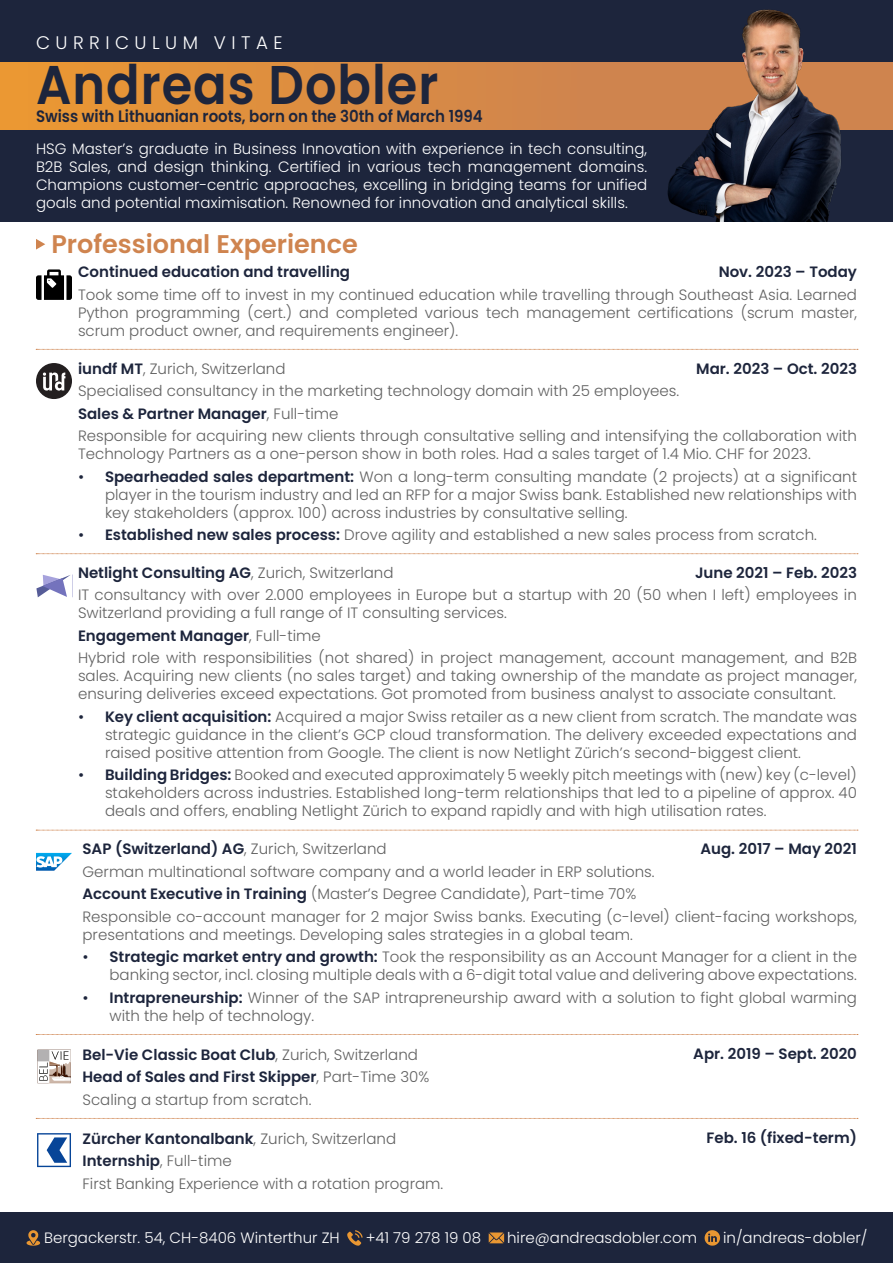
<style>
.page{position:relative;width:893px;height:1263px;background:#fff}
.page>*{position:absolute;margin:0;border:0;box-sizing:border-box;transform-origin:0 0}
.t1{font:600 54.45px "Poppins";letter-spacing:.02em;color:#1d253c;scale:.91 1}
.t2{font:600 25.5px "Poppins";color:#cf844f}
.t3{font:300 18.15px "Poppins";letter-spacing:.3em;color:#fff}
.t4{font:600 16.5px "Poppins";color:#1d253c;scale:.91 1}
.t5{font:300 15px/18px "Poppins";color:#616161;text-align:justify}
.t6{font:300 15px/18px "Poppins";color:#fff;text-align:justify}
.t7{font:600 15px "Poppins";color:#1d253c}
.s1{font-weight:600;color:#1d253c}
.s2{font-weight:300;color:#616161}
.s3{font-weight:400;color:#1d253c}
</style>
<div class="page">
<div style="left:0;top:0;width:893px;height:221px;background:#1d253c"></div>
<div style="left:0;top:1213px;width:893px;height:50px;background:#1d253c"></div>
<svg style="left:0;top:62px;width:626px;height:68px;fill:#dd8e40"></svg>
<svg style="left:36px;top:239px;width:9px;height:11px"></svg>
<svg style="left:36px;top:553px;width:822px;height:1px"></svg>
<svg style="left:36px;top:830px;width:822px;height:1px"></svg>
<svg style="left:36px;top:1034px;width:822px;height:1px"></svg>
<svg style="left:36px;top:349px;width:822px;height:1px"></svg>
<svg style="left:36px;top:363px;width:36px;height:36px"></svg>
<svg style="left:36px;top:269px;width:36px;height:31px"></svg>
<svg style="left:36px;top:575px;width:34px;height:22px"></svg>
<svg style="left:36px;top:853px;width:36px;height:18px"></svg>
<svg style="left:37px;top:1133px;width:34px;height:34px"></svg>
<svg style="left:37px;top:1049px;width:34px;height:35px"></svg>
<svg style="left:36px;top:1118px;width:822px;height:1px"></svg>
<svg style="left:26px;top:1230px;width:14px;height:15px"></svg>
<svg style="left:347px;top:1230px;width:16px;height:15px"></svg>
<svg style="left:489px;top:1232px;width:15px;height:11px"></svg>
<svg style="left:705px;top:1230px;width:15px;height:15px"></svg>
<img style="left:626px;top:9px;width:267px;height:212px">
<p class="t3" style="left:36px;top:32px;width:248px">CURRICULUM VITAE</p>
<p class="t1" style="left:36px;top:54px;width:444px">Andreas Dobler</p>
<p class="t4" style="left:36px;top:107px;width:492px">Swiss with Lithuanian roots, born on the 30th of March 1994</p>
<p class="t6" style="left:36px;top:140px;width:613px">HSG Master’s graduate in Business Innovation with experience in tech consulting, B2B Sales, and design thinking. Certified in various tech management domains.<br>Champions customer-centric approaches, excelling in bridging teams for unified goals and potential maximisation. Renowned for innovation and analytical skills.</p>
<p class="t2" style="left:51px;top:229px;width:308px">Professional Experience</p>
<p class="t7" style="left:78px;top:263px;width:274px">Continued education and travelling</p>
<p class="t5" style="left:78px;top:285px;width:780px">Took some time off to invest in my continued education while travelling through Southeast Asia. Learned Python programming (cert.) and completed various tech management certifications (scrum master, scrum product owner, and requirements engineer).</p>
<p class="t7" style="left:719px;top:263px;width:140px">Nov. 2023 – Today</p>
<p class="t5" style="left:78px;top:359px;width:209px"><span class="s1">iundf MT</span>, Zurich, Switzerland</p>
<p class="t5" style="left:78px;top:382px;width:603px">Specialised consultancy in the marketing technology domain with 25 employees.</p>
<p class="t7" style="left:78px;top:405px;width:262px">Sales &amp; Partner Manager<span class="s2">, Full-time</span></p>
<p class="t5" style="left:78px;top:427px;width:780px">Responsible for acquiring new clients through consultative selling and intensifying the collaboration with<br>Technology Partners as a one-person show in both roles. Had a sales target of 1.4 Mio. CHF for 2023.</p>
<p class="t5" style="left:105px;top:467px;width:753px;text-indent:-27px"><span class="s3">•</span> <span class="s1">Spearheaded sales department:</span> Won a long-term consulting mandate (2 projects) at a significant player in the tourism industry and led an RFP for a major Swiss bank. Established new relationships with key stakeholders (approx. 100) across industries by consultative selling.</p>
<p class="t5" style="left:78px;top:526px;width:740px"><span class="s3">•</span> <span class="s1">Established new sales process:</span> Drove agility and established a new sales process from scratch.</p>
<p class="t7" style="left:696px;top:360px;width:162px">Mar. 2023 – Oct. 2023</p>
<p class="t7" style="left:78px;top:564px;width:317px">Netlight Consulting AG<span class="s2">, Zurich, Switzerland</span></p>
<p class="t5" style="left:78px;top:586px;width:780px">IT consultancy with over 2.000 employees in Europe but a startup with 20 (50 when I left) employees in<br>Switzerland providing a full range of IT consulting services.</p>
<p class="t7" style="left:78px;top:627px;width:244px">Engagement Manager<span class="s2">, Full-time</span></p>
<p class="t5" style="left:78px;top:649px;width:780px">Hybrid role with responsibilities (not shared) in project management, account management, and B2B sales. Acquiring new clients (no sales target) and taking ownership of the mandate as project manager, ensuring deliveries exceed expectations. Got promoted from business analyst to associate consultant.</p>
<p class="t5" style="left:105px;top:708px;width:753px;text-indent:-27px"><span class="s3">•</span> <span class="s1">Key client acquisition:</span> Acquired a major Swiss retailer as a new client from scratch. The mandate was strategic guidance in the client’s GCP cloud transformation. The delivery exceeded expectations and raised positive attention from Google. The client is now Netlight Zürich’s second-biggest client.</p>
<p class="t5" style="left:105px;top:766px;width:753px;text-indent:-27px"><span class="s3">•</span> <span class="s1">Building Bridges:</span> Booked and executed approximately 5 weekly pitch meetings with (new) key (c-level) stakeholders across industries. Established long-term relationships that led to a pipeline of approx. 40 deals and offers, enabling Netlight Zürich to expand rapidly and with high utilisation rates.</p>
<p class="t7" style="left:695px;top:564px;width:163px">June 2021 – Feb. 2023</p>
<p class="t5" style="left:83px;top:840px;width:306px"><span class="s1">SAP (Switzerland) AG</span>, Zurich, Switzerland</p>
<p class="t5" style="left:83px;top:863px;width:574px">German multinational software company and a world leader in ERP solutions.</p>
<p class="t5" style="left:83px;top:885px;width:555px"><span class="s1">Account Executive in Training</span> (Master’s Degree Candidate), Part-time 70%</p>
<p class="t5" style="left:83px;top:908px;width:776px">Responsible co-account manager for 2 major Swiss banks. Executing (c-level) client-facing workshops, presentations and meetings. Developing sales strategies in a global team.</p>
<p class="t5" style="left:83px;top:948px;width:776px;text-align:right"><span class="s3">•</span> <span class="s1">Strategic market entry and growth:</span> Took the responsibility as an Account Manager for a client in the banking sector, incl. closing multiple deals with a 6-digit total value and delivering above expectations.</p>
<p class="t5" style="left:110px;top:989px;width:749px;text-indent:-27px"><span class="s3">•</span> <span class="s1">Intrapreneurship:</span> Winner of the SAP intrapreneurship award with a solution to fight global warming with the help of technology.</p>
<p class="t7" style="left:700px;top:840px;width:158px">Aug. 2017 – May 2021</p>
<p class="t7" style="left:83px;top:1046px;width:337px">Bel-Vie Classic Boat Club<span class="s2">, Zurich, Switzerland</span></p>
<p class="t7" style="left:83px;top:1068px;width:348px">Head of Sales and First Skipper<span class="s2">, Part-Time 30%</span></p>
<p class="t5" style="left:83px;top:1090px;width:230px">Scaling a startup from scratch.</p>
<p class="t7" style="left:82px;top:1130px;width:315px">Zürcher Kantonalbank<span class="s2">, Zurich, Switzerland</span></p>
<p class="t7" style="left:82px;top:1152px;width:151px">Internship<span class="s2">, Full-time</span></p>
<p class="t5" style="left:82px;top:1174px;width:362px">First Banking Experience with a rotation program.</p>
<p class="t7" style="left:693px;top:1045px;width:165px">Apr. 2019 – Sept. 2020</p>
<p class="t7" style="left:706px;top:1128px;width:152px">Feb. 16 (fixed-term)</p>
<p class="t6" style="left:44px;top:1229px;width:297px">Bergackerstr. 54, CH-8406 Winterthur ZH</p>
<p class="t6" style="left:366px;top:1229px;width:117px">+41 79 278 19 08</p>
<p class="t6" style="left:507px;top:1229px;width:191px">hire@andreasdobler.com</p>
<p class="t6" style="left:723px;top:1229px;width:146px">in/andreas-dobler/</p>
</div>
